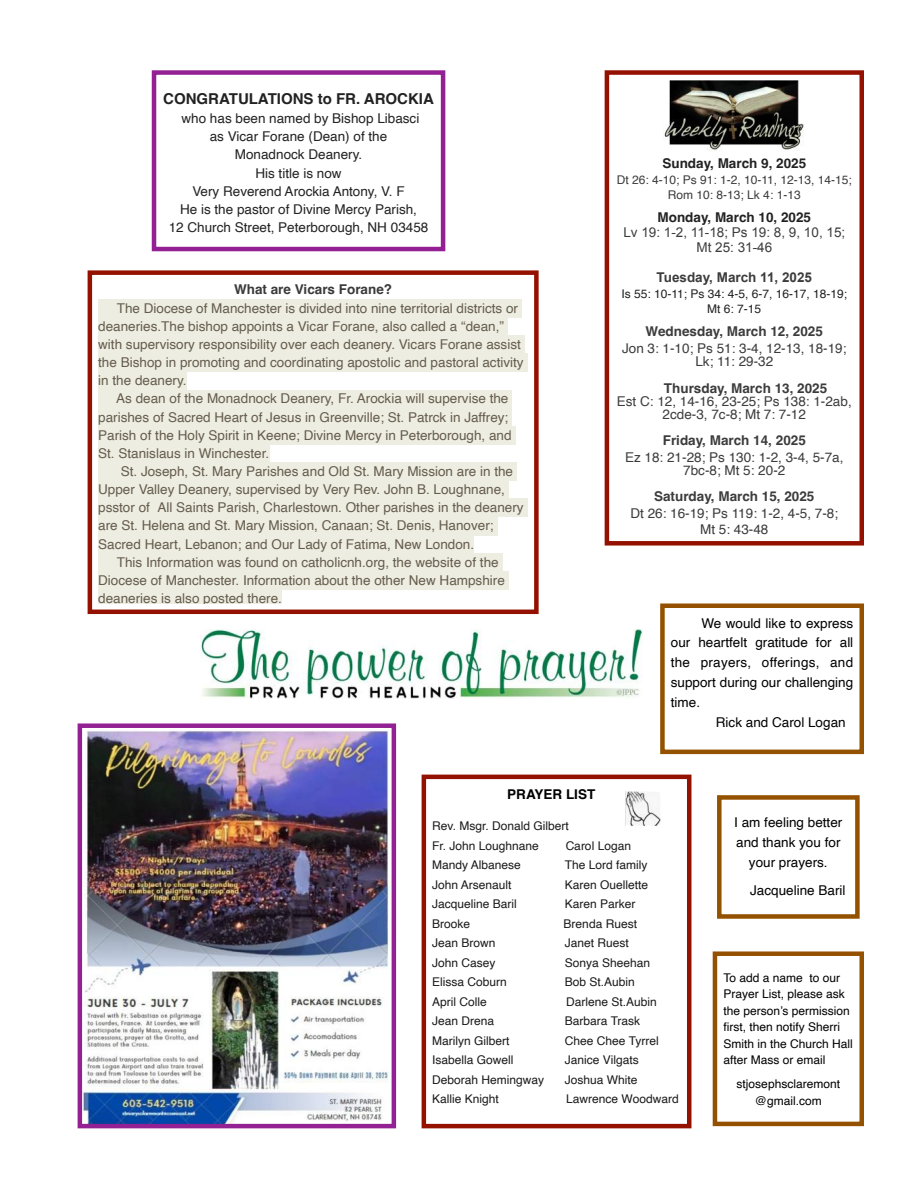
<style>
.page{position:relative;width:918px;height:1188px;background:#fff}
.page>*{position:absolute;margin:0;border:0;box-sizing:border-box;transform-origin:0 0}
.t1{font:700 15px "Helvetica";color:#222}
.t2{font:13.5px/18.1px "Helvetica";color:#655c4d}
.t3{font:13.5px/18.1px "Helvetica";color:#222;text-align:center}
.t4{font:13.5px/19.8px "Helvetica";color:#000;text-align:justify}
.t5{font:13.5px/13.2px "Helvetica";color:#3c3c3c;text-align:center}
.t6{font:700 13.5px "Helvetica";color:#3c3c3c}
.t7{font:13.5px/15px "Arial";color:#3c3c3c;text-align:center}
.t8{font:700 13.5px "Helvetica";color:#222}
.t9{font:700 13.5px "Helvetica";color:#3a3a3a}
.t10{font:700 13.5px "Arial";color:#3c3c3c}
.t11{font:700 13.5px "Helvetica";color:#000}
.t12{font:12px/19.5px "Helvetica";color:#1a1a1a}
.t13{font:12px/16.5px "Helvetica";color:#000}
.t14{font:12px/15px "Helvetica";color:#3c3c3c;text-align:center}
.t15{font:12px/15px "Helvetica";color:#222;text-align:center}
</style>
<div class="page">
<div style="left:713px;top:951px;width:151px;height:175px;border:4px solid #945200"></div>
<div style="left:88px;top:270px;width:451px;height:344px;border:4px solid #941100"></div>
<div style="left:98px;top:299px;width:424px;height:18px;background:#edede1"></div>
<div style="left:98px;top:317px;width:410px;height:19px;background:#edede1"></div>
<div style="left:98px;top:336px;width:427px;height:18px;background:#edede1"></div>
<div style="left:98px;top:354px;width:429px;height:18px;background:#edede1"></div>
<div style="left:98px;top:372px;width:89px;height:18px;background:#edede1"></div>
<div style="left:98px;top:390px;width:414px;height:18px;background:#edede1"></div>
<div style="left:98px;top:408px;width:414px;height:18px;background:#edede1"></div>
<div style="left:98px;top:426px;width:417px;height:18px;background:#edede1"></div>
<div style="left:98px;top:444px;width:171px;height:19px;background:#edede1"></div>
<div style="left:98px;top:463px;width:419px;height:18px;background:#edede1"></div>
<div style="left:98px;top:481px;width:411px;height:18px;background:#edede1"></div>
<div style="left:98px;top:499px;width:429px;height:18px;background:#edede1"></div>
<div style="left:98px;top:517px;width:399px;height:18px;background:#edede1"></div>
<div style="left:98px;top:535px;width:376px;height:18px;background:#edede1"></div>
<div style="left:98px;top:553px;width:404px;height:18px;background:#edede1"></div>
<div style="left:98px;top:571px;width:411px;height:19px;background:#edede1"></div>
<div style="left:98px;top:590px;width:184px;height:13px;background:#edede1"></div>
<div style="left:605px;top:70px;width:259px;height:476px;border:4px solid #941100"></div>
<img style="left:663px;top:81px;width:141px;height:70px">
<div style="left:422px;top:775px;width:269px;height:353px;border:4px solid #941100"></div>
<img style="left:625px;top:791px;width:35px;height:34px">
<img style="left:83px;top:728px;width:308px;height:395px">
<div style="left:78px;top:723px;width:318px;height:405px;border:4px solid #942193"></div>
<div style="left:152px;top:70px;width:293px;height:181px;border:4px solid #942193"></div>
<div style="left:660px;top:604px;width:204px;height:150px;border:4px solid #945200"></div>
<img style="left:200px;top:629px;width:443px;height:70px">
<div style="left:717px;top:795px;width:143px;height:124px;border:4px solid #945200"></div>
<p class="t1" style="left:163px;top:93px;width:272px">CONGRATULATIONS to FR. AROCKIA</p>
<p class="t3" style="left:169px;top:110px;width:261px">who has been named by Bishop Libasci<br>as Vicar Forane (Dean) of the<br>Monadnock Deanery.<br>His title is now<br>Very Reverend Arockia Antony, V. F<br>He is the pastor of Divine Mercy Parish,<br>12 Church Street, Peterborough, NH 03458</p>
<p class="t9" style="left:234px;top:284px;width:160px">What are Vicars Forane?</p>
<p class="t2" style="left:98px;top:300px;width:427px;text-indent:19px">The Diocese of Manchester is divided into nine territorial districts or deaneries.The bishop appoints a Vicar Forane, also called a “dean,” with supervisory responsibility over each deanery. Vicars Forane assist the Bishop in promoting and coordinating apostolic and pastoral activity in the deanery.</p>
<p class="t2" style="left:98px;top:391px;width:415px;text-indent:18px">As dean of the Monadnock Deanery, Fr. Arockia will supervise the parishes of Sacred Heart of Jesus in Greenville; St. Patrck in Jaffrey; Parish of the Holy Spirit in Keene; Divine Mercy in Peterborough, and St. Stanislaus in Winchester.</p>
<p class="t2" style="left:121px;top:463px;width:394px">St. Joseph, St. Mary Parishes and Old St. Mary Mission are in the</p>
<p class="t2" style="left:98px;top:481px;width:408px">Upper Valley Deanery, supervised by Very Rev. John B. Loughnane,</p>
<p class="t2" style="left:98px;top:500px;width:427px">psstor of All Saints Parish, Charlestown. Other parishes in the deanery</p>
<p class="t2" style="left:98px;top:518px;width:397px">are St. Helena and St. Mary Mission, Canaan; St. Denis, Hanover;</p>
<p class="t2" style="left:98px;top:536px;width:377px">Sacred Heart, Lebanon; and Our Lady of Fatima, New London.</p>
<p class="t2" style="left:117px;top:554px;width:383px">This Information was found on catholicnh.org, the website of the</p>
<p class="t2" style="left:98px;top:572px;width:408px">Diocese of Manchester. Information about the other New Hampshire</p>
<p class="t2" style="left:98px;top:590px;width:185px">deaneries is also posted there.</p>
<p class="t8" style="left:662px;top:157px;width:145px">Sunday, March 9, 2025</p>
<p class="t14" style="left:617px;top:173px;width:237px">Dt 26: 4-10; Ps 91: 1-2, 10-11, 12-13, 14-15;<br>Rom 10: 8-13; Lk 4: 1-13</p>
<p class="t8" style="left:658px;top:212px;width:155px">Monday, March 10, 2025</p>
<p class="t7" style="left:623px;top:225px;width:223px">Lv 19: 1-2, 11-18; Ps 19: 8, 9, 10, 15;<br>Mt 25: 31-46</p>
<p class="t10" style="left:657px;top:270px;width:157px">Tuesday, March 11, 2025</p>
<p class="t15" style="left:621px;top:287px;width:227px">Is 55: 10-11; Ps 34: 4-5, 6-7, 16-17, 18-19;<br>Mt 6: 7-15</p>
<p class="t6" style="left:646px;top:326px;width:179px">Wednesday, March 12, 2025</p>
<p class="t5" style="left:622px;top:343px;width:226px">Jon 3: 1-10; Ps 51: 3-4, 12-13, 18-19;<br>Lk; 11: 29-32</p>
<p class="t6" style="left:664px;top:382px;width:165px">Thursday, March 13, 2025</p>
<p class="t5" style="left:617px;top:396px;width:236px">Est C: 12, 14-16, 23-25; Ps 138: 1-2ab,<br>2cde-3, 7c-8; Mt 7: 7-12</p>
<p class="t6" style="left:663px;top:435px;width:145px">Friday, March 14, 2025</p>
<p class="t5" style="left:625px;top:452px;width:220px">Ez 18: 21-28; Ps 130: 1-2, 3-4, 5-7a,<br>7bc-8; Mt 5: 20-2</p>
<p class="t6" style="left:654px;top:491px;width:162px">Saturday, March 15, 2025</p>
<p class="t5" style="left:631px;top:506px;width:209px;line-height:16.5px">Dt 26: 16-19; Ps 119: 1-2, 4-5, 7-8;<br>Mt 5: 43-48</p>
<p class="t4" style="left:671px;top:614px;width:184px;text-indent:31px">We would like to express our heartfelt gratitude for all the prayers, offerings, and support during our challenging time.</p>
<p class="t4" style="left:716px;top:713px;width:131px">Rick and Carol Logan</p>
<p class="t11" style="left:507px;top:788px;width:90px">PRAYER LIST</p>
<p class="t12" style="left:432px;top:817px;width:138px">Rev. Msgr. Donald Gilbert<br>Fr. John Loughnane</p>
<p class="t12" style="left:566px;top:837px;width:67px">Carol Logan</p>
<p class="t12" style="left:432px;top:856px;width:90px">Mandy Albanese</p>
<p class="t12" style="left:565px;top:856px;width:84px">The Lord family</p>
<p class="t12" style="left:432px;top:876px;width:81px">John Arsenault</p>
<p class="t12" style="left:565px;top:876px;width:85px">Karen Ouellette</p>
<p class="t12" style="left:432px;top:895px;width:86px">Jacqueline Baril</p>
<p class="t12" style="left:565px;top:895px;width:72px">Karen Parker</p>
<p class="t12" style="left:432px;top:915px;width:40px">Brooke</p>
<p class="t12" style="left:564px;top:915px;width:75px">Brenda Ruest</p>
<p class="t12" style="left:432px;top:934px;width:65px">Jean Brown</p>
<p class="t12" style="left:565px;top:934px;width:66px">Janet Ruest</p>
<p class="t12" style="left:432px;top:954px;width:65px">John Casey</p>
<p class="t12" style="left:565px;top:954px;width:87px">Sonya Sheehan</p>
<p class="t12" style="left:432px;top:973px;width:76px">Elissa Coburn</p>
<p class="t12" style="left:565px;top:973px;width:72px">Bob St.Aubin</p>
<p class="t12" style="left:432px;top:993px;width:56px">April Colle</p>
<p class="t12" style="left:566px;top:993px;width:92px">Darlene St.Aubin</p>
<p class="t12" style="left:432px;top:1012px;width:64px">Jean Drena</p>
<p class="t12" style="left:565px;top:1012px;width:77px">Barbara Trask</p>
<p class="t12" style="left:432px;top:1032px;width:79px">Marilyn Gilbert</p>
<p class="t12" style="left:565px;top:1032px;width:95px">Chee Chee Tyrrel</p>
<p class="t12" style="left:432px;top:1051px;width:83px">Isabella Gowell</p>
<p class="t12" style="left:565px;top:1051px;width:75px">Janice Vilgats</p>
<p class="t12" style="left:432px;top:1071px;width:114px">Deborah Hemingway</p>
<p class="t12" style="left:565px;top:1071px;width:74px">Joshua White</p>
<p class="t12" style="left:432px;top:1090px;width:68px">Kallie Knight</p>
<p class="t12" style="left:566px;top:1090px;width:114px">Lawrence Woodward</p>
<p class="t4" style="left:734px;top:814px;width:110px;text-align:center">I am feeling better and thank you for your prayers.</p>
<p class="t4" style="left:750px;top:882px;width:97px">Jacqueline Baril</p>
<p class="t13" style="left:723px;top:970px;width:131px">To add a name to our<br>Prayer List, please ask the person’s permission fi rst, then notify Sherri<br>Smith in the Church Hall after Mass or email</p>
<p class="t13" style="left:737px;top:1077px;width:105px;text-align:center">stjosephsclaremont @gmail.com</p>
</div>
